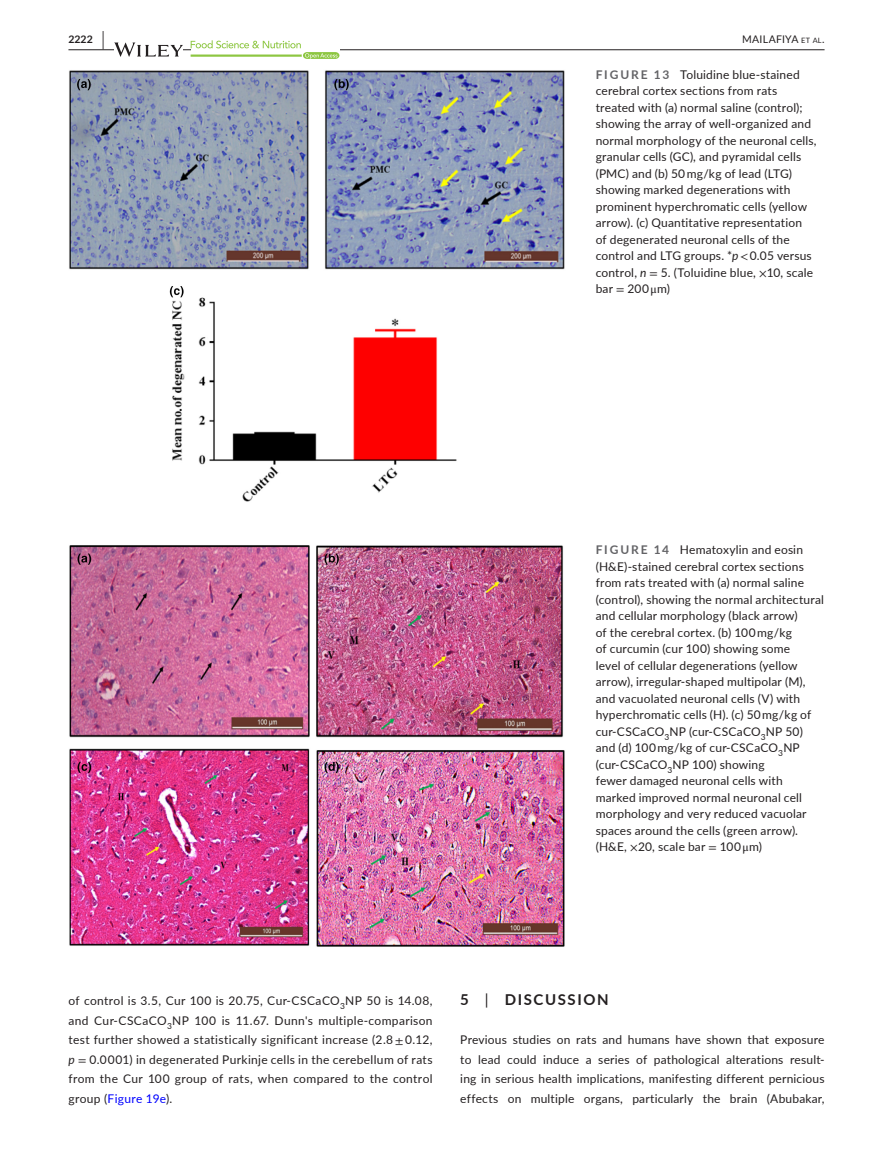
<style>
.page{position:relative;width:893px;height:1174px;background:#fff}
.page>*{position:absolute;margin:0;border:0;box-sizing:border-box;transform-origin:0 0}
.t1{font:700 15px "Lato";letter-spacing:.11em;color:#231f20}
.t2{font:12px/16.5px "Lato";letter-spacing:.015em;color:#231f20;text-align:justify}
.t3{font:10.5px "Lato";letter-spacing:.025em;color:#231f20}
.t4{font:700 10.5px "Lato";color:#231f20}
.s1{font-size:19.5px}
.s2{font-size:7.35px}
.s3{font-weight:700;color:#636366}
.s4{font-style:italic}
.s5{font-family:"STIX"}
.s6{color:#00f}
.s7{font-weight:400}
</style>
<div class="page">
<hr style="left:68px;top:49px;width:756px;height:1px;background:#231f20">
<svg style="left:114px;top:42px;width:69px;height:15px"></svg>
<svg style="left:191px;top:40px;width:148px;height:19px"></svg>
<img style="left:69px;top:70px;width:496px;height:432px">
<img style="left:69px;top:545px;width:496px;height:402px">
<p class="t4" style="left:68px;top:31px;width:37px">2222 <span class="s1">|</span></p>
<p class="t3" style="left:742px;top:31px;width:84px">MAILAFIYA <span class="s2">et al</span>.</p>
<p class="t2" style="left:596px;top:66px;width:222px;text-align:left"><span class="s3">FIGURE 13</span> Toluidine blue-stained cerebral cortex sections from rats treated with (a) normal saline (control); showing the array of well-organized and normal morphology of the neuronal cells, granular cells (GC), and pyramidal cells (PMC) and (b) 50 mg/kg of lead (LTG) showing marked degenerations with prominent hyperchromatic cells (yellow arrow). (c) Quantitative representation<br>of degenerated neuronal cells of the control and LTG groups. *<span class="s4">p</span><span class="s5">&lt;</span> 0.05 versus control, <span class="s4">n</span> <span class="s5">=</span> 5. (Toluidine blue, <span class="s5">×</span>10, scale bar <span class="s5">=</span> 200 <span class="s5">μ</span>m)</p>
<p class="t2" style="left:596px;top:541px;width:230px;text-align:left"><span class="s3">FIGURE 14</span> Hematoxylin and eosin (H&amp;E)-stained cerebral cortex sections from rats treated with (a) normal saline (control), showing the normal architectural and cellular morphology (black arrow)<br>of the cerebral cortex. (b) 100 mg/kg<br>of curcumin (cur 100) showing some<br>level of cellular degenerations (yellow arrow), irregular-shaped multipolar (M), and vacuolated neuronal cells (V) with hyperchromatic cells (H). (c) 50 mg/kg of cur-CSCaCO<sub>3</sub>NP (cur-CSCaCO<sub>3</sub>NP 50) and (d) 100 mg/kg of cur-CSCaCO<sub>3</sub>NP (cur-CSCaCO<sub>3</sub>NP 100) showing<br>fewer damaged neuronal cells with marked improved normal neuronal cell morphology and very reduced vacuolar spaces around the cells (green arrow). (H&amp;E, <span class="s5">×</span>20, scale bar <span class="s5">=</span> 100 <span class="s5">μ</span>m)</p>
<p class="t2" style="left:68px;top:990px;width:366px;line-height:19.5px">of control is 3.5, Cur 100 is 20.75, Cur-CSCaCO<sub>3</sub>NP 50 is 14.08, and Cur-CSCaCO<sub>3</sub>NP 100 is 11.67. Dunn's multiple-comparison test further showed a statistically significant increase (2.8 <span class="s5">±</span> 0.12, <span class="s4">p</span> <span class="s5">=</span> 0.0001) in degenerated Purkinje cells in the cerebellum of rats from the Cur 100 group of rats, when compared to the control group (<span class="s6">Figure 19e</span>).</p>
<p class="t1" style="left:460px;top:989px;width:150px">5 <span class="s7">|</span> DISCUSSION</p>
<p class="t2" style="left:460px;top:1029px;width:366px;line-height:19.5px">Previous studies on rats and humans have shown that exposure to lead could induce a series of pathological alterations result&shy;ing in serious health implications, manifesting different pernicious effects on multiple organs, particularly the brain (Abubakar,</p>
</div>
